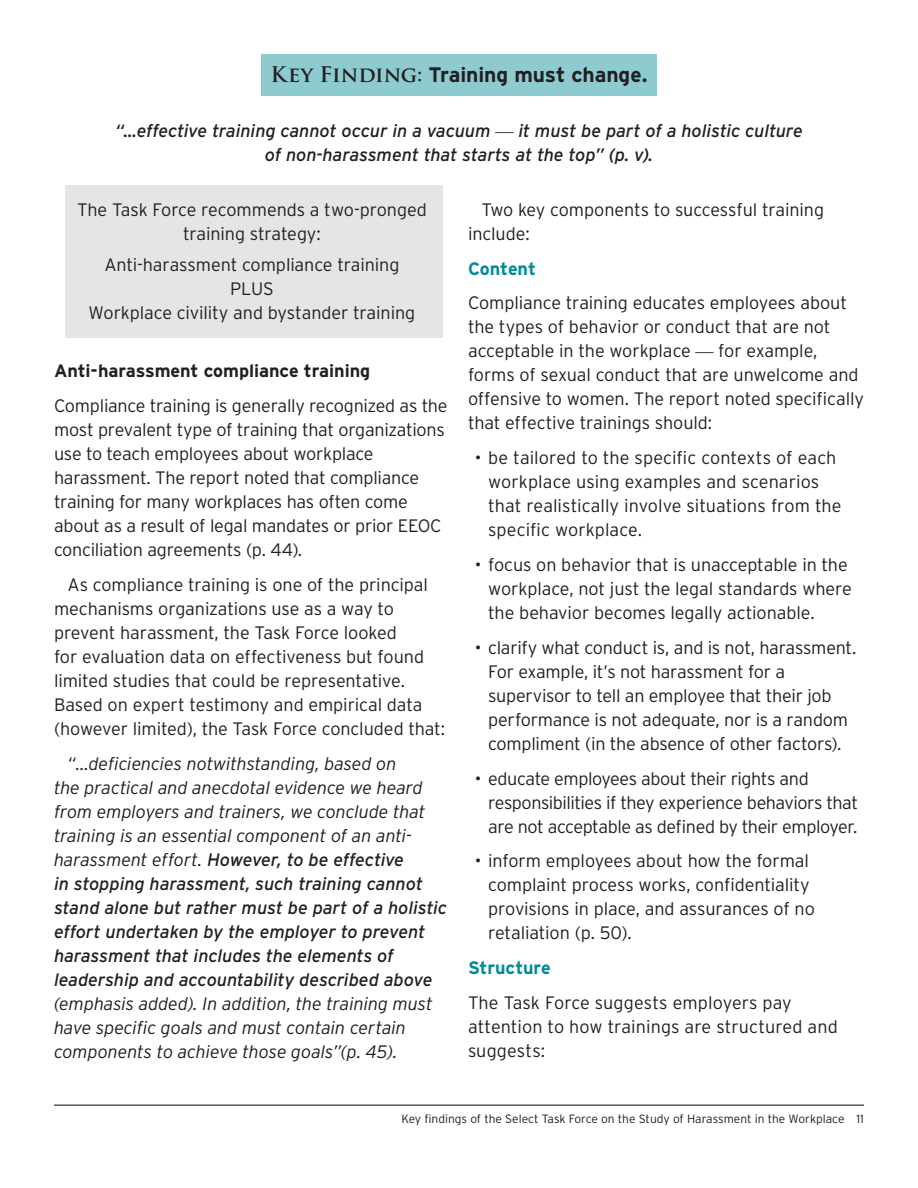
<style>
.page{position:relative;width:918px;height:1188px;background:#fff}
.page>*{position:absolute;margin:0;border:0;box-sizing:border-box;transform-origin:0 0}
.black_small_subheads{font:700 21px "Interstate";letter-spacing:-.005em;color:#231f20}
.Paragraph_indent{font:300 18px/24px "Interstate";letter-spacing:-.01em;color:#231f20}
.Paragraph_no_indent{font:300 18px/24px "Interstate";letter-spacing:-.01em;color:#231f20}
.Paragraph_indent-2{font:italic 300 18px/24px "Interstate";letter-spacing:-.01em;color:#231f20}
.t1{font:italic 18px/24px "Interstate";letter-spacing:-.01em;color:#231f20;text-align:center}
.Subhead_2{font:700 18px "Interstate";letter-spacing:-.005em;color:#231f20}
.Subhead_3{font:700 18px "Interstate";letter-spacing:-.005em;color:#008b98}
.t2{font:300 12px "Interstate";color:#231f20}
.s1{font-family:"Trajan Pro"}
.s2{font-family:"Times New Roman";font-style:normal}
.s3{font-family:"Times New Roman";font-weight:400}
.s4{font-weight:400}
</style>
<div class="page">
<hr style="left:54px;top:1105px;width:810px;height:1px;background:#231f20">
<div style="left:261px;top:54px;width:396px;height:42px;background:#8dcbd0"></div>
<div style="left:65px;top:185px;width:378px;height:152px;background:#e5e5e6"></div>
<p class="black_small_subheads" style="left:271px;top:62px;width:378px"><span class="s1">Key Finding:</span> Training must change.</p>
<p class="t1" style="left:115px;top:118px;width:689px">“...effective training cannot occur in a vacuum <span class="s2">—</span> it must be part of a holistic culture of non-harassment that starts at the top” (p. v).</p>
<p class="Paragraph_no_indent" style="left:77px;top:197px;width:351px;text-align:center">The Task Force recommends a two-pronged training strategy:</p>
<p class="Paragraph_no_indent" style="left:89px;top:252px;width:328px;text-align:center">Anti-harassment compliance training<br>PLUS<br>Workplace civility and bystander training</p>
<p class="Paragraph_indent" style="left:468px;top:197px;width:358px;text-indent:14px">Two key components to successful training include:</p>
<p class="Subhead_3" style="left:468px;top:257px;width:70px">Content</p>
<p class="Paragraph_no_indent" style="left:468px;top:291px;width:397px">Compliance training educates employees about the types of behavior or conduct that are not acceptable in the workplace <span class="s3">—</span> for example, forms of sexual conduct that are unwelcome and offensive to women. The report noted specifically that effective trainings should:</p>
<p class="Paragraph_indent" style="left:488px;top:446px;width:355px;text-indent:-14px">• be tailored to the specific contexts of each workplace using examples and scenarios that realistically involve situations from the specific workplace.</p>
<p class="Paragraph_indent" style="left:488px;top:553px;width:365px;text-indent:-14px">• focus on behavior that is unacceptable in the workplace, not just the legal standards where the behavior becomes legally actionable.</p>
<p class="Paragraph_indent" style="left:488px;top:635px;width:370px;text-indent:-14px">• clarify what conduct is, and is not, harassment.<br>For example, it’s not harassment for a supervisor to tell an employee that their job performance is not adequate, nor is a random compliment (in the absence of other factors).</p>
<p class="Paragraph_indent" style="left:488px;top:766px;width:371px;text-indent:-14px">• educate employees about their rights and responsibilities if they experience behaviors that are not acceptable as defined by their employer.</p>
<p class="Paragraph_indent" style="left:488px;top:849px;width:328px;text-indent:-14px">• inform employees about how the formal complaint process works, confidentiality provisions in place, and assurances of no retaliation (p. 50).</p>
<p class="Subhead_3" style="left:468px;top:957px;width:84px">Structure</p>
<p class="Paragraph_no_indent" style="left:468px;top:991px;width:371px">The Task Force suggests employers pay attention to how trainings are structured and suggests:</p>
<p class="Subhead_2" style="left:54px;top:360px;width:318px">Anti-harassment compliance training</p>
<p class="Paragraph_no_indent" style="left:54px;top:394px;width:395px">Compliance training is generally recognized as the most prevalent type of training that organizations use to teach employees about workplace harassment. The report noted that compliance training for many workplaces has often come about as a result of legal mandates or prior EEOC conciliation agreements (p. 44).</p>
<p class="Paragraph_indent" style="left:54px;top:572px;width:393px;text-indent:14px">As compliance training is one of the principal mechanisms organizations use as a way to prevent harassment, the Task Force looked<br>for evaluation data on effectiveness but found limited studies that could be representative.<br>Based on expert testimony and empirical data (however limited), the Task Force concluded that:</p>
<p class="Paragraph_indent-2" style="left:54px;top:751px;width:395px;text-indent:14px">“…deficiencies notwithstanding, based on<br>the practical and anecdotal evidence we heard from employers and trainers, we conclude that training is an essential component of an anti&shy;harassment effort. <span class="s4">However, to be effective<br>in stopping harassment, such training cannot stand alone but rather must be part of a holistic effort undertaken by the employer to prevent harassment that includes the elements of leadership and accountability described above </span>(emphasis added). In addition, the training must have specific goals and must contain certain components to achieve those goals”(p. 45).</p>
<p class="t2" style="left:401px;top:1112px;width:464px">Key findings of the Select Task Force on the Study of Harassment in the Workplace 11</p>
</div>
